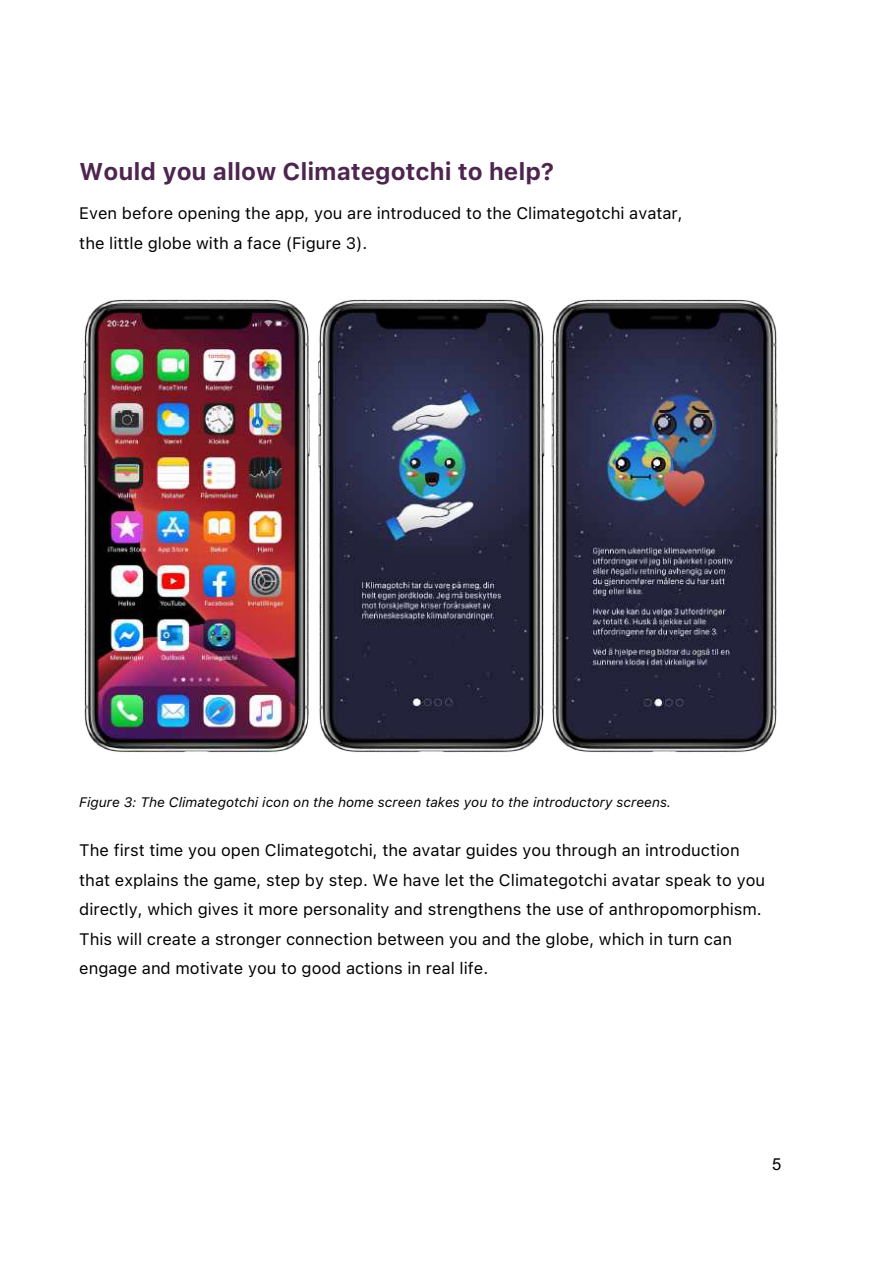
<style>
.page{position:relative;width:893px;height:1263px;background:#fff}
.page>*{position:absolute;margin:0;border:0;box-sizing:border-box;transform-origin:0 0}
.t1{font:700 24.15px "SF Pro Text";letter-spacing:-.005em;color:#4d254e}
.t2{font:16.5px/29.5px "SF Pro Text";color:#000}
.t3{font:16.5px "Arial";color:#000}
.t4{font:italic 13.65px "SF Pro Text";color:#000}
</style>
<div class="page">
<img style="left:83px;top:299px;width:695px;height:454px">
<h1 class="t1" style="left:79px;top:157px;width:477px">Would you allow Climategotchi to help?</h1>
<p class="t2" style="left:79px;top:199px;width:605px">Even before opening the app, you are introduced to the Climategotchi avatar, the little globe with a face (Figure 3).</p>
<p class="t4" style="left:79px;top:794px;width:593px">Figure 3: The Climategotchi icon on the home screen takes you to the introductory screens.</p>
<p class="t2" style="left:79px;top:835px;width:687px">The first time you open Climategotchi, the avatar guides you through an introduction that explains the game, step by step. We have let the Climategotchi avatar speak to you directly, which gives it more personality and strengthens the use of anthropomorphism.<br>This will create a stronger connection between you and the globe, which in turn can engage and motivate you to good actions in real life.</p>
<p class="t3" style="left:772px;top:1153px;width:11px">5</p>
</div>
